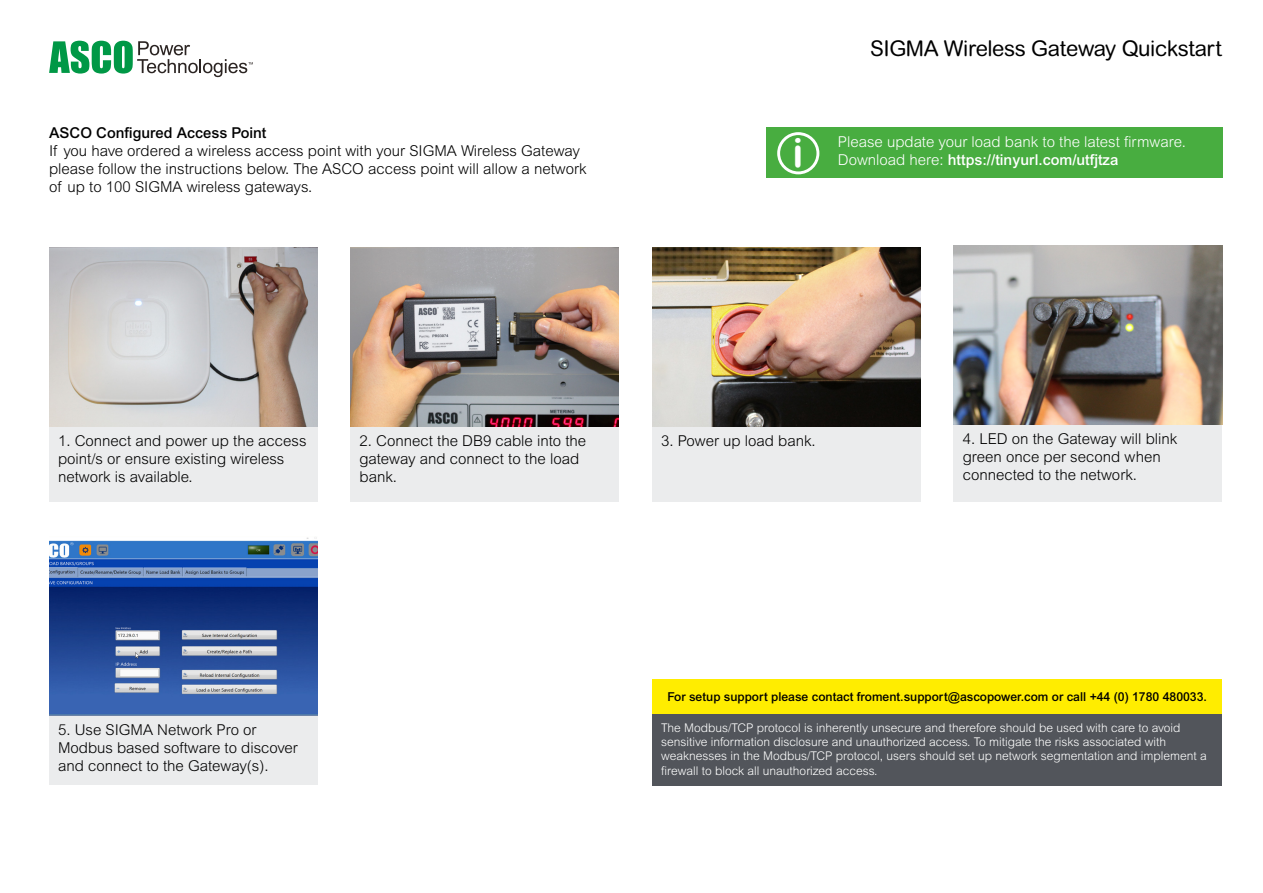
<style>
.page{position:relative;width:1263px;height:893px;background:#fff}
.page>*{position:absolute;margin:0;border:0;box-sizing:border-box;transform-origin:0 0}
.t1{font:40.5px "Arial Rounded MT Bold";color:#fff}
.t2{font:21.75px "Arial Rounded MT Pro";letter-spacing:-.02em;color:#000}
.t3{font:300 15px/18px "Arial MT Pro";color:#000}
.t4{font:300 15px "Arial MT Pro";color:#fff}
.t5{font:500 15px "Arial MT Pro";color:#fff}
.t6{font:500 15px "Arial MT Pro";color:#000}
.t7{font:500 12.3px "Arial MT Pro";color:#000}
.t8{font:300 12px/14.4px "Arial MT Pro";color:#fff}
.s1{font-weight:300}
</style>
<div class="page">
<svg style="left:49px;top:41px;width:204px;height:36px"></svg>
<div style="left:351px;top:426px;width:268px;height:76px;background:#ebeced"></div>
<img style="left:351px;top:248px;width:268px;height:178px">
<div style="left:652px;top:426px;width:268px;height:76px;background:#ebeced"></div>
<img style="left:652px;top:248px;width:268px;height:178px">
<div style="left:49px;top:426px;width:268px;height:76px;background:#ebeced"></div>
<div style="left:954px;top:424px;width:268px;height:78px;background:#ebeced"></div>
<img style="left:954px;top:246px;width:268px;height:178px">
<div style="left:49px;top:716px;width:268px;height:69px;background:#ebeced"></div>
<img style="left:49px;top:537px;width:268px;height:179px">
<div style="left:652px;top:714px;width:570px;height:71px;background:#52555b"></div>
<div style="left:652px;top:679px;width:570px;height:35px;background:#ffed00"></div>
<img style="left:49px;top:248px;width:268px;height:178px">
<div style="left:829px;top:127px;width:394px;height:51px;background:#48ad40"></div>
<div style="left:767px;top:127px;width:62px;height:51px;background:#48ad40"></div>
<div style="left:777px;top:132px;width:42px;height:42px;border:3px solid #fff;border-radius:50%"></div>
<p class="t6" style="left:49px;top:124px;width:219px">ASCO Configured Access Point</p>
<p class="t3" style="left:49px;top:142px;width:539px">If you have ordered a wireless access point with your SIGMA Wireless Gateway please follow the instructions below. The ASCO access point will allow a network of up to 100 SIGMA wireless gateways.</p>
<h1 class="t1" style="left:792px;top:129px;width:12px">i</h1>
<h2 class="t2" style="left:870px;top:36px;width:353px">SIGMA Wireless Gateway Quickstart</h2>
<p class="t4" style="left:838px;top:133px;width:349px">Please update your load bank to the latest firmware.</p>
<p class="t5" style="left:838px;top:151px;width:282px"><span class="s1">Download here:</span> https://tinyurl.com/utfjtza</p>
<p class="t3" style="left:58px;top:432px;width:250px">1. Connect and power up the access</p>
<p class="t3" style="left:661px;top:432px;width:156px">3. Power up load bank.</p>
<p class="t3" style="left:58px;top:450px;width:228px">point/s or ensure existing wireless network is available.</p>
<p class="t3" style="left:360px;top:432px;width:228px">2. Connect the DB9 cable into the gateway and connect to the load bank.</p>
<p class="t3" style="left:963px;top:430px;width:216px">4. LED on the Gateway will blink green once per second when connected to the network.</p>
<p class="t7" style="left:667px;top:689px;width:541px">For setup support please contact froment.support@ascopower.com or call +44 (0) 1780 480033.</p>
<p class="t3" style="left:58px;top:721px;width:241px">5. Use SIGMA Network Pro or<br>Modbus based software to discover and connect to the Gateway(s).</p>
<p class="t8" style="left:661px;top:720px;width:547px">The Modbus/TCP protocol is inherently unsecure and therefore should be used with care to avoid sensitive information disclosure and unauthorized access. To mitigate the risks associated with weaknesses in the Modbus/TCP protocol, users should set up network segmentation and implement a firewall to block all unauthorized access.</p>
</div>
